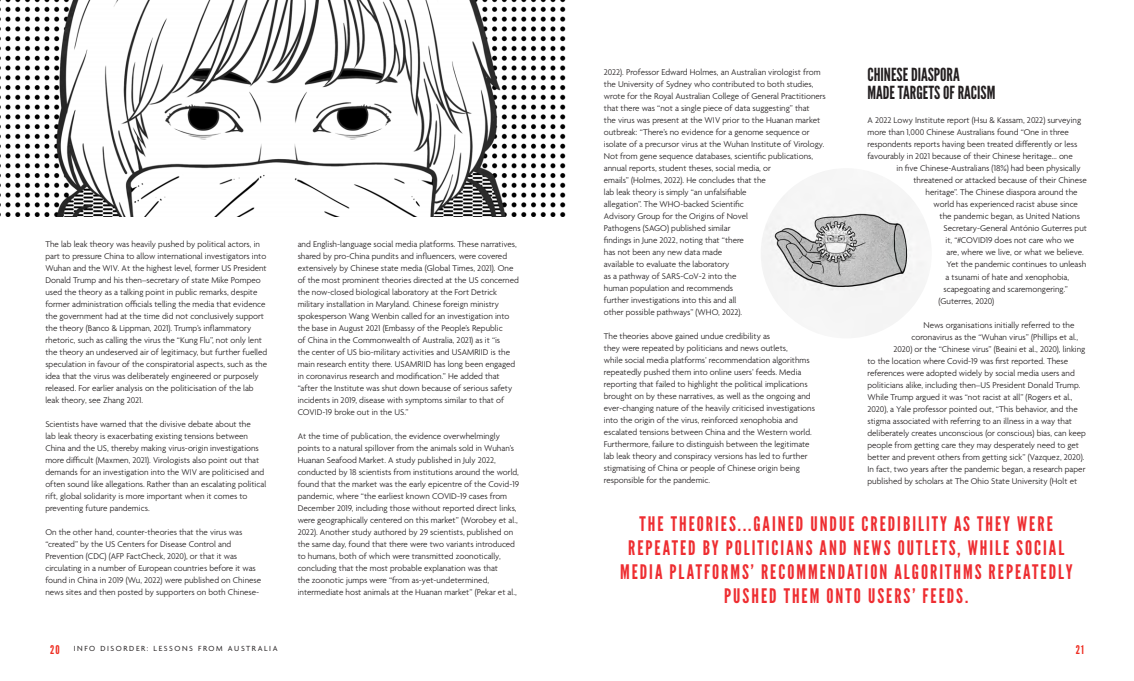
<style>
.page{position:relative;width:1134px;height:681px;background:#fff}
.page>*{position:absolute;margin:0;border:0;box-sizing:border-box;transform-origin:0 0}
.Featured_Text_20pt_W{font:20px/24px "League Gothic";letter-spacing:.1em;color:#ee2d31;text-align:center}
.t1{font:18px "League Gothic";color:#231f20}
.t2{font:12px "League Gothic";color:#ee2e22}
.t3{font:300 9px/12px "Agenda";color:#231f20}
.t4{font:8px "Agenda";letter-spacing:.2em;color:#231f20}
.s1{font-family:"League Gothic";font-size:12px;color:#ee2e22}
</style>
<div class="page">
<img style="left:0;top:0;width:566px;height:216px">
<img style="left:761px;top:171px;width:164px;height:165px">
<p class="t3" style="left:45px;top:238px;width:223px">The lab leak theory was heavily pushed by political actors, in part to pressure China to allow international investigators into Wuhan and the WIV. At the highest level, former US President Donald Trump and his then–secretary of state Mike Pompeo used the theory as a talking point in public remarks, despite former administration officials telling the media that evidence the government had at the time did not conclusively support the theory (Banco &amp; Lippman, 2021). Trump’s inflammatory rhetoric, such as calling the virus the “Kung Flu”, not only lent the theory an undeserved air of legitimacy, but further fuelled speculation in favour of the conspiratorial aspects, such as the idea that the virus was deliberately engineered or purposely released. For earlier analysis on the politicisation of the lab leak theory, see Zhang 2021.</p>
<p class="t3" style="left:45px;top:418px;width:222px">Scientists have warned that the divisive debate about the<br>lab leak theory is exacerbating existing tensions between China and the US, thereby making virus-origin investigations more difficult (Maxmen, 2021). Virologists also point out that demands for an investigation into the WIV are politicised and often sound like allegations. Rather than an escalating political rift, global solidarity is more important when it comes to preventing future pandemics.</p>
<p class="t3" style="left:45px;top:526px;width:217px">On the other hand, counter-theories that the virus was “created” by the US Centers for Disease Control and Prevention (CDC) (AFP FactCheck, 2020), or that it was circulating in a number of European countries before it was found in China in 2019 (Wu, 2022) were published on Chinese news sites and then posted by supporters on both Chinese-</p>
<p class="t3" style="left:298px;top:238px;width:223px">and English-language social media platforms. These narratives, shared by pro-China pundits and influencers, were covered extensively by Chinese state media (Global Times, 2021). One of the most prominent theories directed at the US concerned the now-closed biological laboratory at the Fort Detrick military installation in Maryland. Chinese foreign ministry spokesperson Wang Wenbin called for an investigation into the base in August 2021 (Embassy of the People’s Republic<br>of China in the Commonwealth of Australia, 2021) as it “is<br>the center of US bio-military activities and USAMRIID is the main research entity there. USAMRIID has long been engaged in coronavirus research and modification.” He added that “after the Institute was shut down because of serious safety incidents in 2019, disease with symptoms similar to that of COVID-19 broke out in the US.”</p>
<p class="t3" style="left:298px;top:430px;width:223px">At the time of publication, the evidence overwhelmingly points to a natural spillover from the animals sold in Wuhan’s Huanan Seafood Market. A study published in July 2022, conducted by 18 scientists from institutions around the world, found that the market was the early epicentre of the Covid-19 pandemic, where “the earliest known COVID-19 cases from December 2019, including those without reported direct links, were geographically centered on this market” (Worobey et al., 2022). Another study authored by 29 scientists, published on the same day, found that there were two variants introduced to humans, both of which were transmitted zoonotically, concluding that the most probable explanation was that<br>the zoonotic jumps were “from as-yet-undetermined, intermediate host animals at the Huanan market” (Pekar et al.,</p>
<p class="t1" style="left:867px;top:64px;width:94px">CHINESE DIASPORA</p>
<p class="t1" style="left:867px;top:82px;width:129px">MADE TARGETS OF RACISM</p>
<p class="t3" style="left:867px;top:115px;width:215px">A 2022 Lowy Institute report (Hsu &amp; Kassam, 2022) surveying</p>
<p class="t3" style="left:867px;top:127px;width:203px">more than 1,000 Chinese Australians found “One in three</p>
<p class="t3" style="left:867px;top:139px;width:211px">respondents reports having been treated differently or less</p>
<p class="t3" style="left:867px;top:151px;width:207px">favourably in 2021 because of their Chinese heritage… one</p>
<p class="t3" style="left:896px;top:163px;width:186px">in five Chinese-Australians (18%) had been physically</p>
<p class="t3" style="left:913px;top:175px;width:175px">threatened or attacked because of their Chinese</p>
<p class="t3" style="left:925px;top:187px;width:154px">heritage”. The Chinese diaspora around the</p>
<p class="t3" style="left:933px;top:199px;width:146px">world has experienced racist abuse since</p>
<p class="t3" style="left:939px;top:211px;width:142px">the pandemic began, as United Nations</p>
<p class="t3" style="left:943px;top:223px;width:145px">Secretary-General António Guterres put</p>
<p class="t3" style="left:945px;top:235px;width:130px">it, “#COVID19 does not care who we</p>
<p class="t3" style="left:946px;top:247px;width:139px">are, where we live, or what we believe.</p>
<p class="t3" style="left:946px;top:259px;width:141px">Yet the pandemic continues to unleash</p>
<p class="t3" style="left:945px;top:271px;width:125px">a tsunami of hate and xenophobia,</p>
<p class="t3" style="left:943px;top:283px;width:126px">scapegoating and scaremongering.”</p>
<p class="t3" style="left:938px;top:295px;width:57px">(Guterres, 2020)</p>
<p class="t3" style="left:923px;top:319px;width:153px">News organisations initially referred to the</p>
<p class="t3" style="left:911px;top:331px;width:168px">coronavirus as the “Wuhan virus” (Phillips et al.,</p>
<p class="t3" style="left:893px;top:343px;width:193px">2020) or the “Chinese virus” (Beaini et al., 2020), linking</p>
<p class="t3" style="left:867px;top:355px;width:202px">to the location where Covid-19 was first reported. These</p>
<p class="t3" style="left:867px;top:367px;width:209px">references were adopted widely by social media users and</p>
<p class="t3" style="left:867px;top:379px;width:214px">politicians alike, including then–US President Donald Trump.</p>
<p class="t3" style="left:867px;top:391px;width:207px">While Trump argued it was “not racist at all” (Rogers et al.,</p>
<p class="t3" style="left:867px;top:403px;width:212px">2020), a Yale professor pointed out, “This behavior, and the</p>
<p class="t3" style="left:867px;top:415px;width:206px">stigma associated with referring to an illness in a way that</p>
<p class="t3" style="left:867px;top:427px;width:220px">deliberately creates unconscious (or conscious) bias, can keep</p>
<p class="t3" style="left:867px;top:439px;width:213px">people from getting care they may desperately need to get</p>
<p class="t3" style="left:867px;top:451px;width:218px">better and prevent others from getting sick” (Vazquez, 2020).</p>
<p class="t3" style="left:867px;top:463px;width:219px">In fact, two years after the pandemic began, a research paper</p>
<p class="t3" style="left:867px;top:475px;width:211px">published by scholars at The Ohio State University (Holt et</p>
<p class="Featured_Text_20pt_W" style="left:620px;top:512px;width:454px">THE THEORIES...GAINED UNDUE CREDIBILITY AS THEY WERE REPEATED BY POLITICIANS AND NEWS OUTLETS, WHILE SOCIAL MEDIA PLATFORMS’ RECOMMENDATION ALGORITHMS REPEATEDLY PUSHED THEM ONTO USERS’ FEEDS.</p>
<p class="t3" style="left:604px;top:66px;width:224px">2022). Professor Edward Holmes, an Australian virologist from the University of Sydney who contributed to both studies, wrote for the Royal Australian College of General Practitioners that there was “not a single piece of data suggesting” that<br>the virus was present at the WIV prior to the Huanan market outbreak: “There’s no evidence for a genome sequence or isolate of a precursor virus at the Wuhan Institute of Virology.<br>Not from gene sequence databases, scientific publications, annual reports, student theses, social media, or<br>emails” (Holmes, 2022). He concludes that the<br>lab leak theory is simply “an unfalsifiable<br>allegation”. The WHO-backed Scientific<br>Advisory Group for the Origins of Novel<br>Pathogens (SAGO) published similar<br>findings in June 2022, noting that “there<br>has not been any new data made<br>available to evaluate the laboratory<br>as a pathway of SARS-CoV-2 into the<br>human population and recommends<br>further investigations into this and all<br>other possible pathways” (WHO, 2022).</p>
<p class="t3" style="left:604px;top:330px;width:213px">The theories above gained undue credibility as<br>they were repeated by politicians and news outlets,<br>while social media platforms’ recommendation algorithms repeatedly pushed them into online users’ feeds. Media reporting that failed to highlight the political implications brought on by these narratives, as well as the ongoing and ever-changing nature of the heavily criticised investigations into the origin of the virus, reinforced xenophobia and escalated tensions between China and the Western world.<br>Furthermore, failure to distinguish between the legitimate lab leak theory and conspiracy versions has led to further stigmatising of China or people of Chinese origin being responsible for the pandemic.</p>
<p class="t4" style="left:50px;top:644px;width:229px"><span class="s1">20</span> INFO DISORDER: LESSONS FROM AUSTRALIA</p>
<h3 class="t2" style="left:1076px;top:641px;width:10px">21</h3>
</div>
